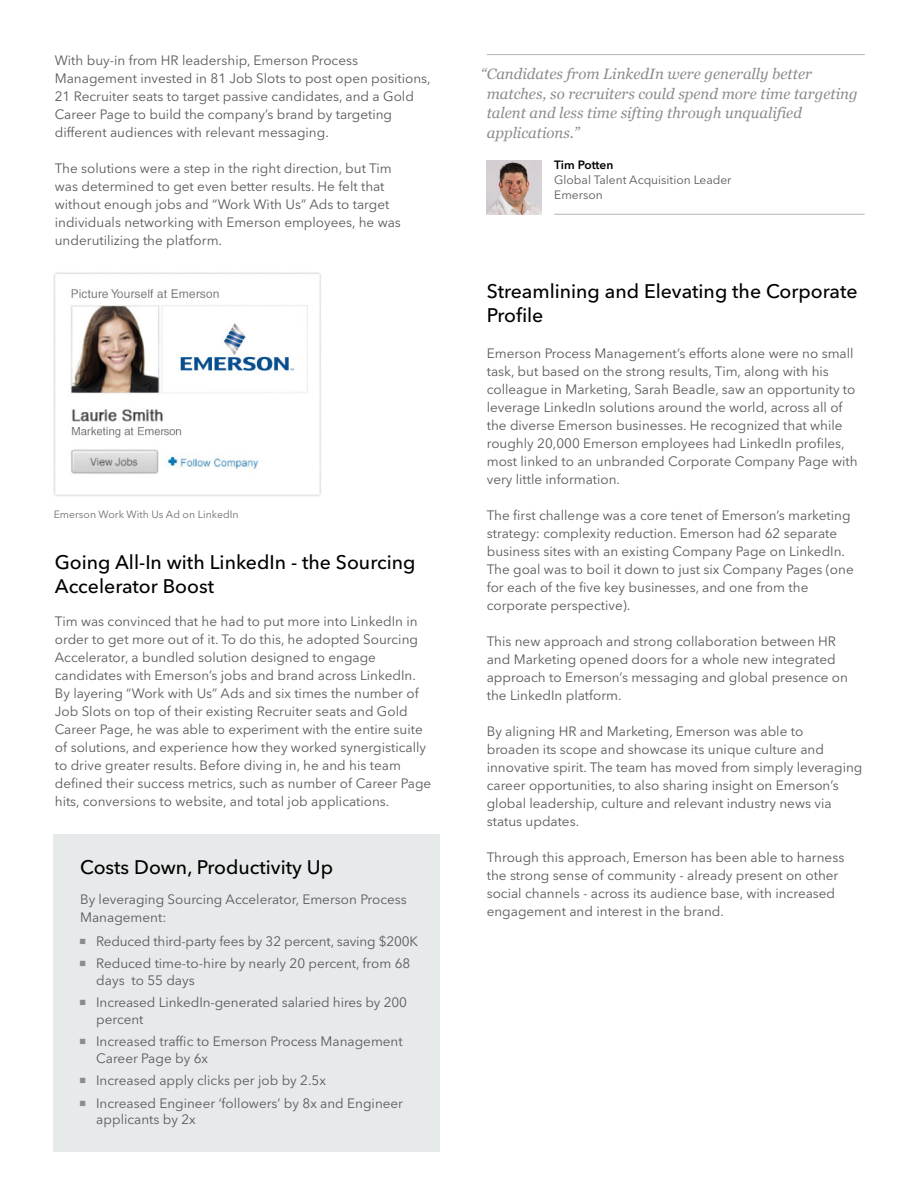
<style>
.page{position:relative;width:918px;height:1188px;background:#fff}
.page>*{position:absolute;margin:0;border:0;box-sizing:border-box;transform-origin:0 0}
.t1{font:500 19.5px/24px "Avenir Next LT Pro";color:#000}
.t2{font:italic 15px/19.5px "Georgia";color:#8a8c8e}
.t3{font:13.5px/18px "Avenir Next LT Pro";color:#58595b}
.t4{font:12px/15px "Avenir Next LT Pro";color:#58595b}
.t5{font:600 12px "Avenir Next LT Pro";color:#000}
.t6{font:10.5px "Avenir Next LT Pro";color:#6d6e71}
</style>
<div class="page">
<div style="left:53px;top:834px;width:387px;height:318px;background:#e7eaea"></div>
<hr style="left:554px;top:214px;width:311px;height:1px;background:#b1b4b6">
<hr style="left:487px;top:54px;width:378px;height:1px;background:#b1b4b6">
<img style="left:487px;top:160px;width:54px;height:54px">
<img style="left:53px;top:272px;width:268px;height:224px">
<p class="t3" style="left:55px;top:51px;width:377px">With buy-in from HR leadership, Emerson Process Management invested in 81 Job Slots to post open positions, 21 Recruiter seats to target passive candidates, and a Gold Career Page to build the company’s brand by targeting different audiences with relevant messaging.</p>
<p class="t3" style="left:55px;top:159px;width:348px">The solutions were a step in the right direction, but Tim was determined to get even better results. He felt that without enough jobs and “Work With Us” Ads to target individuals networking with Emerson employees, he was underutilizing the platform.</p>
<p class="t6" style="left:54px;top:508px;width:186px">Emerson Work With Us Ad on LinkedIn</p>
<h1 class="t1" style="left:55px;top:550px;width:362px">Going All-In with LinkedIn - the Sourcing<br>Accelerator Boost</h1>
<p class="t3" style="left:55px;top:612px;width:378px">Tim was convinced that he had to put more into LinkedIn in order to get more out of it. To do this, he adopted Sourcing Accelerator, a bundled solution designed to engage candidates with Emerson’s jobs and brand across LinkedIn.<br>By layering “Work with Us” Ads and six times the number of Job Slots on top of their existing Recruiter seats and Gold Career Page, he was able to experiment with the entire suite of solutions, and experience how they worked synergistically to drive greater results. Before diving in, he and his team defined their success metrics, such as number of Career Page hits, conversions to website, and total job applications.</p>
<h1 class="t1" style="left:80px;top:855px;width:254px">Costs Down, Productivity Up</h1>
<p class="t3" style="left:80px;top:890px;width:328px">By leveraging Sourcing Accelerator, Emerson Process<br>Management:</p>
<p class="t3" style="left:96px;top:930px;width:323px;line-height:22.5px">Reduced third-party fees by 32 percent, saving $200K<br>Reduced time-to-hire by nearly 20 percent, from 68</p>
<p class="t3" style="left:96px;top:969px;width:313px;line-height:22.5px">days to 55 days<br>Increased LinkedIn-generated salaried hires by 200</p>
<p class="t3" style="left:96px;top:1008px;width:308px;line-height:22.5px">percent<br>Increased traffic to Emerson Process Management</p>
<p class="t3" style="left:96px;top:1047px;width:309px;line-height:22.5px">Career Page by 6x<br>Increased apply clicks per job by 2.5x<br>Increased Engineer ‘followers’ by 8x and Engineer</p>
<p class="t3" style="left:96px;top:1111px;width:101px">applicants by 2x</p>
<p class="t2" style="left:487px;top:64px;width:372px;text-indent:-6px">“Candidates from LinkedIn were generally better matches, so recruiters could spend more time targeting talent and less time sifting through unqualified applications.”</p>
<p class="t5" style="left:554px;top:158px;width:61px">Tim Potten</p>
<p class="t4" style="left:554px;top:173px;width:179px">Global Talent Acquisition Leader<br>Emerson</p>
<h1 class="t1" style="left:487px;top:280px;width:372px">Streamlining and Elevating the Corporate<br>Profile</h1>
<p class="t3" style="left:487px;top:345px;width:372px">Emerson Process Management’s efforts alone were no small task, but based on the strong results, Tim, along with his colleague in Marketing, Sarah Beadle, saw an opportunity to leverage LinkedIn solutions around the world, across all of the diverse Emerson businesses. He recognized that while roughly 20,000 Emerson employees had LinkedIn profiles, most linked to an unbranded Corporate Company Page with very little information.</p>
<p class="t3" style="left:487px;top:507px;width:368px">The first challenge was a core tenet of Emerson’s marketing strategy: complexity reduction. Emerson had 62 separate business sites with an existing Company Page on LinkedIn.<br>The goal was to boil it down to just six Company Pages (one for each of the five key businesses, and one from the corporate perspective).</p>
<p class="t3" style="left:487px;top:633px;width:363px">This new approach and strong collaboration between HR and Marketing opened doors for a whole new integrated approach to Emerson’s messaging and global presence on the LinkedIn platform.</p>
<p class="t3" style="left:487px;top:723px;width:377px">By aligning HR and Marketing, Emerson was able to<br>broaden its scope and showcase its unique culture and innovative spirit. The team has moved from simply leveraging career opportunities, to also sharing insight on Emerson’s global leadership, culture and relevant industry news via status updates.</p>
<p class="t3" style="left:487px;top:849px;width:359px">Through this approach, Emerson has been able to harness the strong sense of community - already present on other social channels - across its audience base, with increased engagement and interest in the brand.</p>
</div>
